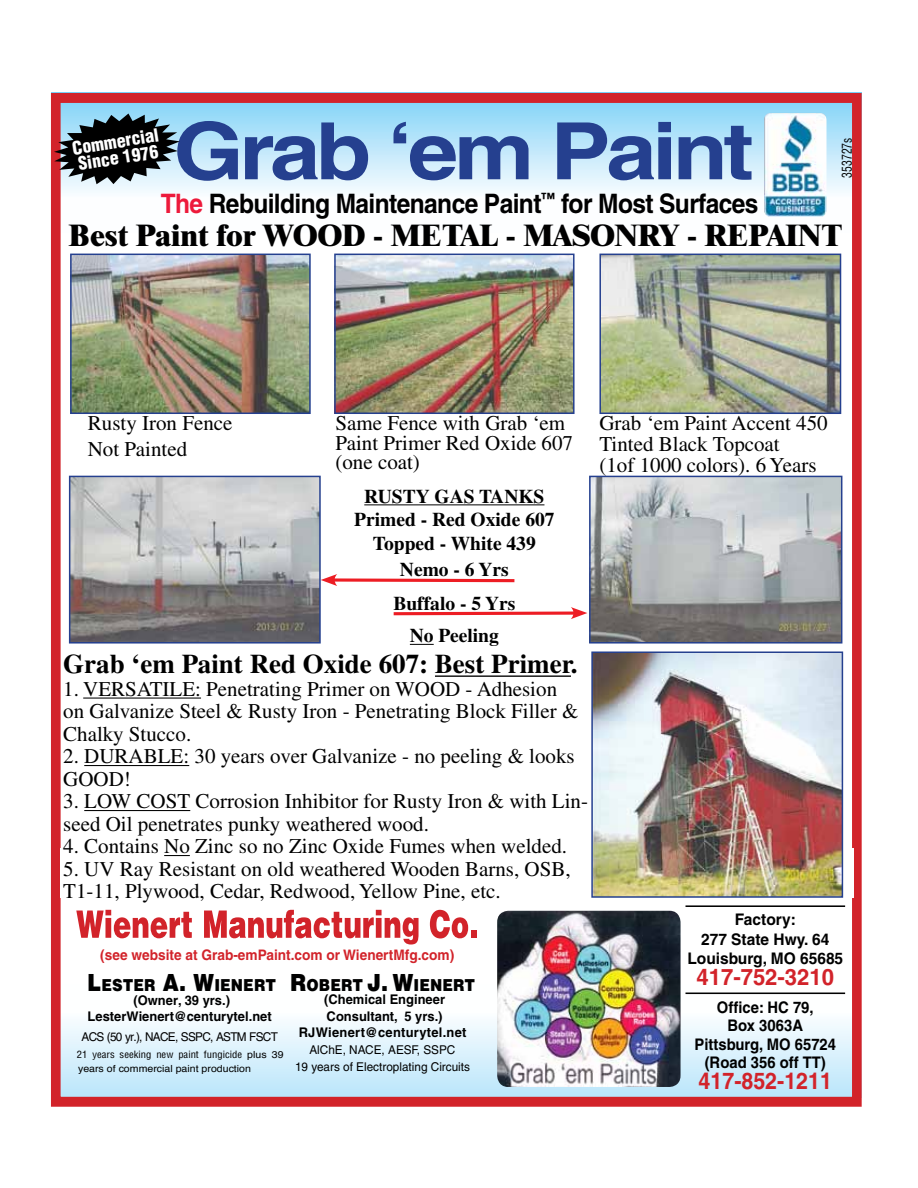
<style>
.page{position:relative;width:918px;height:1188px;background:#fff}
.page>*{position:absolute;margin:0;border:0;box-sizing:border-box;transform-origin:0 0}
.t1{font:700 79.05px "Helvetica";letter-spacing:-.05em;color:#25408f;scale:1.14 1}
.t2{font:700 30.6px "Helvetica";color:#000;scale:.94 1}
.t3{font:800 30px "Times";color:#000}
.t4{font:700 27px "Times";color:#000}
.t5{font:700 26.85px "Helvetica";letter-spacing:-.025em;color:#000;scale:.92 1}
.t6{font:700 23.1px "Helvetica";color:#d2232a;scale:.93 1}
.t7{font:700 22.8px "Helvetica";color:#d2232a}
.t8{font:21px/22.5px "Times";color:#000}
.t9{font:700 19.5px/23.4px "Times";color:#000;text-align:center}
.t10{font:900 condensed 17.85px/16.5px "Helvetica";color:#fff}
.t11{font:900 16.8px "Helvetica";color:#000;scale:.88 1}
.t12{font:700 16.05px/18.3px "Helvetica";color:#000;text-align:center;scale:.93 1}
.t13{font:700 16.05px/19.2px "Helvetica";color:#000;text-align:center}
.t14{font:700 14.55px "Helvetica";color:#d2232a;scale:.94 1}
.t15{font:700 13.35px/16.5px "Helvetica";color:#000;text-align:center}
.t16{font:condensed 13.35px "Helvetica";color:#000;scale:.87 1}
.t17{font:12.15px/17px "Helvetica";color:#000;text-align:center}
.t18{font:12.15px "Helvetica";letter-spacing:-.06em;color:#000}
.t19{font:9.75px/13.4px "Helvetica";color:#000;scale:1.08 1}
.s1{color:#ed1a3b}
.s2{font-size:24px}
.s3{font-stretch:condensed}
</style>
<div class="page">
<div style="left:51px;top:93px;width:810px;height:139px;background:linear-gradient(to bottom,#86d4f7,#fff)"></div>
<div style="left:51px;top:984px;width:810px;height:113px;background:linear-gradient(to bottom,#fffffd,#bee7fc)"></div>
<div style="left:51px;top:93px;width:811px;height:1014px;border:10px solid #d2232a"></div>
<img style="left:764px;top:113px;width:63px;height:104px">
<svg style="left:76px;top:910px;width:116px;height:28px"></svg>
<svg style="left:204px;top:910px;width:215px;height:35px"></svg>
<svg style="left:430px;top:910px;width:38px;height:29px"></svg>
<div style="left:471px;top:930px;width:6px;height:8px;background:#d2232a"></div>
<img style="left:497px;top:911px;width:184px;height:176px">
<hr style="left:686px;top:905px;width:159px;height:2px;background:#000">
<hr style="left:686px;top:993px;width:159px;height:1px;background:#000">
<svg style="left:54px;top:114px;width:126px;height:70px;background:#4a4d54"></svg>
<div style="left:60px;top:848px;width:793px;height:50px;background:#fff"></div>
<img style="left:602px;top:257px;width:236px;height:154px">
<div style="left:599px;top:254px;width:242px;height:160px;border:2px solid #25408f"></div>
<img style="left:594px;top:654px;width:246px;height:241px">
<div style="left:591px;top:651px;width:252px;height:247px;border:2px solid #25408f"></div>
<img style="left:337px;top:257px;width:235px;height:154px">
<div style="left:334px;top:254px;width:241px;height:160px;border:2px solid #25408f"></div>
<img style="left:73px;top:257px;width:235px;height:154px">
<div style="left:70px;top:254px;width:241px;height:160px;border:2px solid #25408f"></div>
<img style="left:592px;top:479px;width:247px;height:162px">
<div style="left:589px;top:476px;width:253px;height:168px;border:2px solid #25408f"></div>
<img style="left:72px;top:479px;width:246px;height:162px">
<div style="left:69px;top:476px;width:252px;height:168px;border:2px solid #25408f"></div>
<hr style="left:364px;top:504px;width:180px;height:1px;background:#000">
<svg style="left:410px;top:644px;width:24px;height:1px"></svg>
<svg style="left:321px;top:574px;width:194px;height:12px"></svg>
<svg style="left:393px;top:607px;width:194px;height:12px"></svg>
<hr style="left:435px;top:675px;width:136px;height:2px;background:#000">
<hr style="left:83px;top:698px;width:118px;height:1px;background:#000">
<hr style="left:84px;top:765px;width:105px;height:1px;background:#000">
<hr style="left:84px;top:810px;width:106px;height:1px;background:#000">
<svg style="left:164px;top:855px;width:26px;height:1px"></svg>
<p class="t10" style="left:71px;top:140px;width:89px;rotate:-9deg">Commercial<br>Since 1976</p>
<h1 class="t1" style="left:173px;top:103px;width:511px">Grab ‘em Paint</h1>
<p class="t5" style="left:161px;top:187px;width:651px"><span class="s1">The</span> Rebuilding Maintenance Paint<sup>™</sup> for Most Surfaces</p>
<p class="t16" style="left:839px;top:178px;width:48px;rotate:-90deg">353727s</p>
<h3 class="t3" style="left:69px;top:217px;width:775px">Best Paint for WOOD - METAL - MASONRY - REPAINT</h3>
<p class="t8" style="left:88px;top:411px;width:146px;line-height:25.2px">Rusty Iron Fence<br>Not Painted</p>
<p class="t8" style="left:335px;top:414px;width:239px;line-height:19.5px">Same Fence with Grab ‘em<br>Paint Primer Red Oxide 607 (one coat)</p>
<p class="t8" style="left:599px;top:413px;width:230px;line-height:21px">Grab ‘em Paint Accent 450<br>Tinted Black Topcoat<br>(1of 1000 colors). 6 Years</p>
<p class="t9" style="left:354px;top:484px;width:202px">RUSTY GAS TANKS<br>Primed - Red Oxide 607<br>Topped - White 439</p>
<p class="t9" style="left:393px;top:553px;width:123px;line-height:33.2px">Nemo - 6 Yrs<br>Buffalo - 5 Yrs<br>No Peeling</p>
<p class="t4" style="left:63px;top:648px;width:516px">Grab ‘em Paint Red Oxide 607: Best Primer.</p>
<p class="t8" style="left:63px;top:678px;width:517px">1. VERSATILE: Penetrating Primer on WOOD - Adhesion on Galvanize Steel &amp; Rusty Iron - Penetrating Block Filler &amp;<br>Chalky Stucco.</p>
<p class="t8" style="left:63px;top:745px;width:513px">2. DURABLE: 30 years over Galvanize - no peeling &amp; looks<br>GOOD!</p>
<p class="t8" style="left:63px;top:790px;width:526px">3. LOW COST Corrosion Inhibitor for Rusty Iron &amp; with Lin&shy;seed Oil penetrates punky weathered wood.</p>
<p class="t8" style="left:63px;top:835px;width:505px">4. Contains No Zinc so no Zinc Oxide Fumes when welded.</p>
<p class="t8" style="left:63px;top:857px;width:509px">5. UV Ray Resistant on old weathered Wooden Barns, OSB,<br>T1-11, Plywood, Cedar, Redwood, Yellow Pine, etc.</p>
<h2 class="t2" style="left:75px;top:858px;width:559px">Best Paint For Wood - Metal - Masonry</h2>
<p class="t14" style="left:100px;top:946px;width:378px">(see website at Grab-emPaint.com or WienertMfg.com)</p>
<p class="t11" style="left:87px;top:975px;width:216px"><span class="s2">L</span>ESTER <span class="s2">A. W</span>IENERT</p>
<p class="t15" style="left:88px;top:992px;width:186px">(Owner, 39 yrs.)<br>LesterWienert@centurytel.net</p>
<p class="t18" style="left:82px;top:1030px;width:198px">ACS (50 yr.), NACE, SSPC, ASTM FSCT</p>
<p class="t19" style="left:77px;top:1048px;width:193px"><span class="s3">21 years seeking new paint fungicide</span> plus 39 years of commercial paint production</p>
<p class="t11" style="left:290px;top:975px;width:212px"><span class="s2">R</span>OBERT <span class="s2">J. W</span>IENERT</p>
<p class="t15" style="left:299px;top:991px;width:169px">(Chemical Engineer<br>Consultant, 5 yrs.)<br>RJWienert@centurytel.net</p>
<p class="t17" style="left:295px;top:1041px;width:176px">AlChE, NACE, AESF, SSPC<br>19 years of Electroplating Circuits</p>
<p class="t13" style="left:687px;top:910px;width:157px">Factory:<br>277 State Hwy. 64<br>Louisburg, MO 65685</p>
<p class="t7" style="left:697px;top:963px;width:139px">417-752-3210</p>
<p class="t12" style="left:695px;top:998px;width:154px">Office: HC 79,<br>Box 3063A<br>Pittsburg, MO 65724 (Road 356 off TT)</p>
<p class="t6" style="left:699px;top:1067px;width:145px">417-852-1211</p>
</div>
